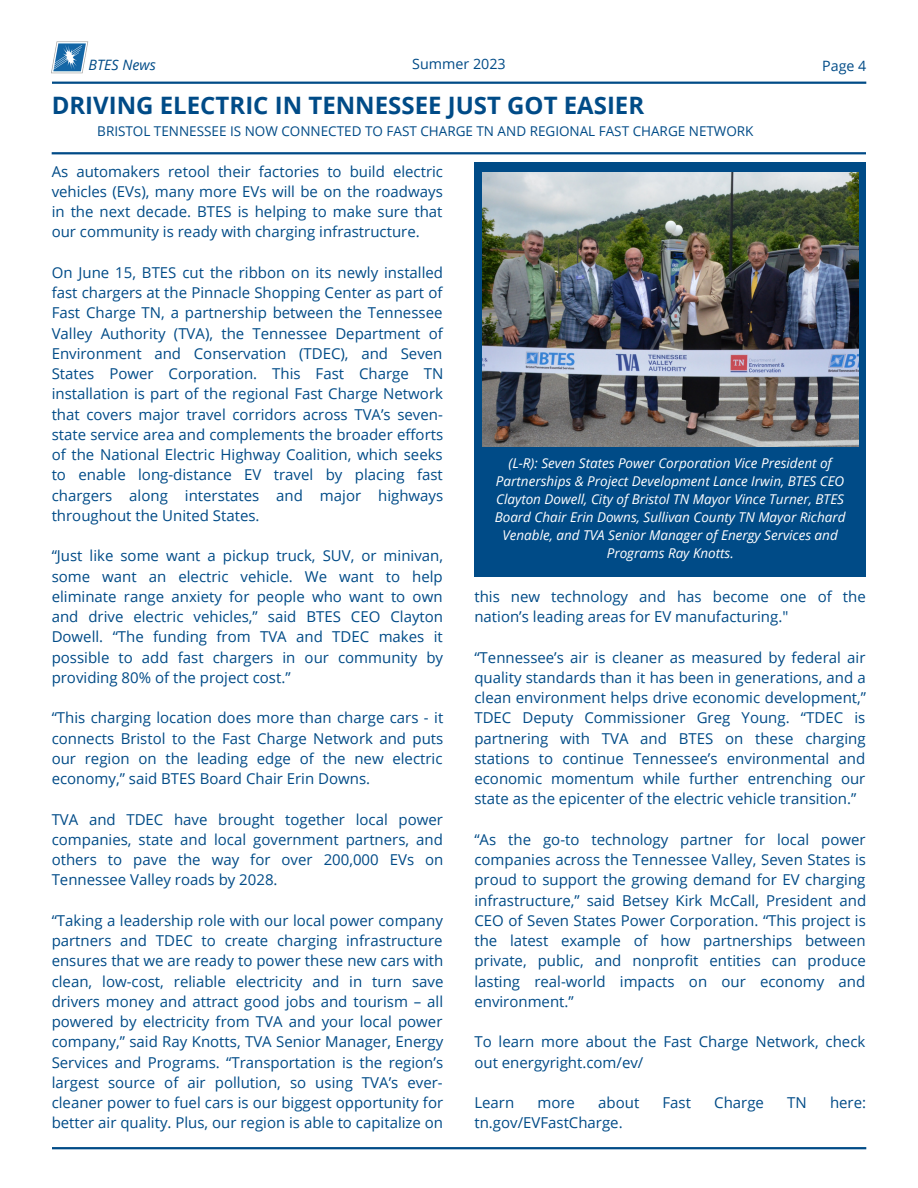
<style>
.page{position:relative;width:918px;height:1188px;background:#fff}
.page>*{position:absolute;margin:0;border:0;box-sizing:border-box;transform-origin:0 0}
.t1{font:700 24px "Open Sans";color:#004b87}
.t2{font:15px/20.2px "Open Sans";color:#004b87;text-align:justify}
.t3{font:14.25px "Open Sans";color:#004b87}
.t4{font:italic 14.25px "Open Sans";color:#004b87}
.t5{font:italic 13.5px/18px "Open Sans";color:#fff;text-align:center}
.t6{font:13.5px "Open Sans";color:#004b87}
</style>
<div class="page">
<svg style="left:52px;top:82px;width:814px;height:2px;background:#165a91"></svg>
<svg style="left:52px;top:1147px;width:814px;height:2px;background:#09518b"></svg>
<svg style="left:52px;top:152px;width:814px;height:2px;background:#145990"></svg>
<img style="left:52px;top:42px;width:36px;height:31px">
<div style="left:474px;top:162px;width:392px;height:415px;background:#004b87"></div>
<img style="left:483px;top:172px;width:375px;height:275px">
<p class="t3" style="left:412px;top:54px;width:95px">Summer 2023</p>
<p class="t3" style="left:822px;top:56px;width:46px">Page 4</p>
<p class="t1" style="left:52px;top:89px;width:594px">DRIVING ELECTRIC IN TENNESSEE JUST GOT EASIER</p>
<p class="t6" style="left:97px;top:121px;width:658px">BRISTOL TENNESSEE IS NOW CONNECTED TO FAST CHARGE TN AND REGIONAL FAST CHARGE NETWORK</p>
<p class="t4" style="left:89px;top:55px;width:69px">BTES News</p>
<p class="t2" style="left:52px;top:161px;width:393px">As automakers retool their factories to build electric vehicles (EVs), many more EVs will be on the roadways in the next decade. BTES is helping to make sure that our community is ready with charging infrastructure.</p>
<p class="t2" style="left:52px;top:262px;width:393px">On June 15, BTES cut the ribbon on its newly installed fast chargers at the Pinnacle Shopping Center as part of Fast Charge TN, a partnership between the Tennessee Valley Authority (TVA), the Tennessee Department of Environment and Conservation (TDEC), and Seven States Power Corporation. This Fast Charge TN installation is part of the regional Fast Charge Network that covers major travel corridors across TVA’s seven&shy;state service area and complements the broader efforts of the National Electric Highway Coalition, which seeks to enable long-distance EV travel by placing fast chargers along interstates and major highways throughout the United States.</p>
<p class="t2" style="left:52px;top:545px;width:393px">“Just like some want a pickup truck, SUV, or minivan, some want an electric vehicle. We want to help eliminate range anxiety for people who want to own and drive electric vehicles,” said BTES CEO Clayton Dowell. “The funding from TVA and TDEC makes it possible to add fast chargers in our community by providing 80% of the project cost.”</p>
<p class="t2" style="left:52px;top:707px;width:393px">“This charging location does more than charge cars - it connects Bristol to the Fast Charge Network and puts our region on the leading edge of the new electric economy,” said BTES Board Chair Erin Downs.</p>
<p class="t2" style="left:52px;top:809px;width:393px">TVA and TDEC have brought together local power companies, state and local government partners, and others to pave the way for over 200,000 EVs on Tennessee Valley roads by 2028.</p>
<p class="t2" style="left:52px;top:910px;width:393px">“Taking a leadership role with our local power company partners and TDEC to create charging infrastructure ensures that we are ready to power these new cars with clean, low-cost, reliable electricity and in turn save drivers money and attract good jobs and tourism – all powered by electricity from TVA and your local power company,” said Ray Knotts, TVA Senior Manager, Energy Services and Programs. “Transportation is the region’s largest source of air pollution, so using TVA’s ever&shy;cleaner power to fuel cars is our biggest opportunity for better air quality. Plus, our region is able to capitalize on</p>
<p class="t5" style="left:495px;top:454px;width:352px">(L-R): Seven States Power Corporation Vice President of Partnerships &amp; Project Development Lance Irwin, BTES CEO Clayton Dowell, City of Bristol TN Mayor Vince Turner, BTES Board Chair Erin Downs, Sullivan County TN Mayor Richard Venable, and TVA Senior Manager of Energy Services and Programs Ray Knotts.</p>
<p class="t2" style="left:474px;top:586px;width:393px">this new technology and has become one of the nation’s leading areas for EV manufacturing."</p>
<p class="t2" style="left:474px;top:647px;width:393px">“Tennessee’s air is cleaner as measured by federal air quality standards than it has been in generations, and a clean environment helps drive economic development,” TDEC Deputy Commissioner Greg Young. “TDEC is partnering with TVA and BTES on these charging stations to continue Tennessee’s environmental and economic momentum while further entrenching our state as the epicenter of the electric vehicle transition.”</p>
<p class="t2" style="left:474px;top:829px;width:393px">“As the go-to technology partner for local power companies across the Tennessee Valley, Seven States is proud to support the growing demand for EV charging infrastructure,” said Betsey Kirk McCall, President and CEO of Seven States Power Corporation. “This project is the latest example of how partnerships between private, public, and nonprofit entities can produce lasting real-world impacts on our economy and environment.”</p>
<p class="t2" style="left:474px;top:1031px;width:392px">To learn more about the Fast Charge Network, check out energyright.com/ev/</p>
<p class="t2" style="left:474px;top:1092px;width:41px">Learn</p>
<p class="t2" style="left:537px;top:1092px;width:39px">more</p>
<p class="t2" style="left:598px;top:1092px;width:43px">about</p>
<p class="t2" style="left:663px;top:1092px;width:30px">Fast</p>
<p class="t2" style="left:714px;top:1092px;width:51px">Charge</p>
<p class="t2" style="left:787px;top:1092px;width:21px">TN</p>
<p class="t2" style="left:830px;top:1092px;width:38px">here:</p>
<p class="t2" style="left:474px;top:1112px;width:150px">tn.gov/EVFastCharge.</p>
</div>
